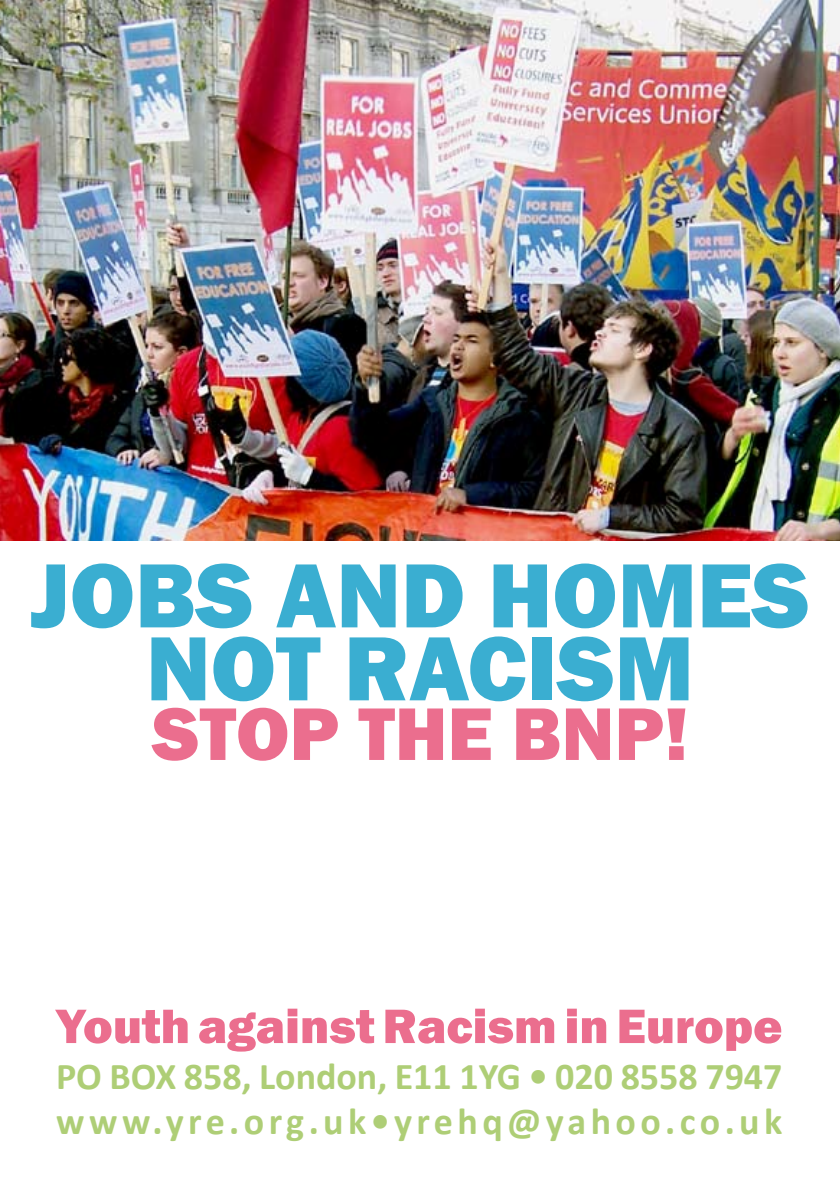
<style>
.page{position:relative;width:840px;height:1191px;background:#fff}
.page>*{position:absolute;margin:0;border:0;box-sizing:border-box;transform-origin:0 0}
.t1{font:800 94.4px/73px "Franklin Gothic";color:#3aaed1;text-align:center}
.t2{font:800 77.2px "Franklin Gothic";color:#eb6e8e}
.t3{font:800 50px "Franklin Gothic";color:#eb6e8e}
.t4{font:700 38px/45.6px "Calibri";color:#aece76}
</style>
<div class="page">
<img style="left:0;top:0;width:839px;height:540px">
<h1 class="t1" style="left:31px;top:559px;width:779px">JOBS AND HOMES<br>NOT RACISM</h1>
<h2 class="t2" style="left:152px;top:684px;width:537px">STOP THE BNP!</h2>
<h3 class="t3" style="left:56px;top:994px;width:727px">Youth against Racism in Europe</h3>
<p class="t4" style="left:56px;top:1051px;width:727px">PO BOX 858, London, E11 1YG • 020 8558 7947 www.yre.org.uk•yrehq@yahoo.co.uk</p>
</div>
